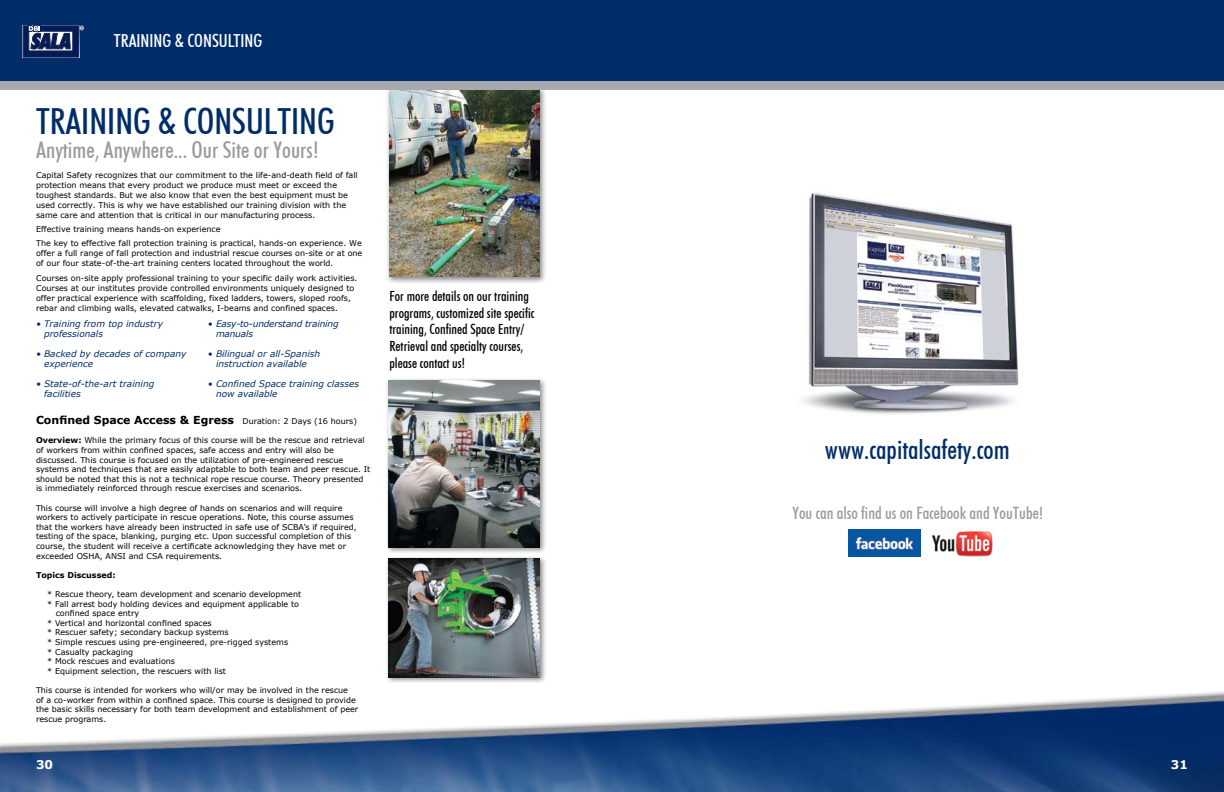
<style>
.page{position:relative;width:1224px;height:792px;background:#fff}
.page>*{position:absolute;margin:0;border:0;box-sizing:border-box;transform-origin:0 0}
.t1{font:500 condensed 36px "Futura BT";color:#002d6a}
.t2{font:500 condensed 26.6px "Futura BT";color:#002d6a}
.t3{font:500 condensed 23px "Futura BT";color:#999b9e}
.t4{font:500 condensed 18px "Futura BT";color:#fff}
.t5{font:500 condensed 17px "Futura BT";color:#999b9e}
.t6{font:500 condensed 14px/16.8px "Futura BT";color:#000}
.t7{font:700 12px "Verdana";color:#fff}
.t8{font:700 11px "Verdana";color:#000}
.t9{font:italic 9px/10px "Verdana";color:#002d6a}
.t10{font:italic 9px/10px "Verdana";letter-spacing:-.02em;color:#002d6a}
.t11{font:8px/9.6px "Verdana";color:#000}
.t12{font:700 8px "Verdana";color:#000}
.s1{font-weight:400;font-size:8px}
.s2{font-weight:700}
</style>
<div class="page">
<div style="left:386px;top:85px;width:165px;height:232px;background:#000;opacity:.48"></div>
<img style="left:389px;top:90px;width:150px;height:187px">
<div style="left:0;top:0;width:1224px;height:83px;background:#002d6a"></div>
<div style="left:0;top:81px;width:1224px;height:9px;background:#a7a9ac"></div>
<svg style="left:22px;top:25px;width:62px;height:33px;background:#374a78"></svg>
<img style="left:932px;top:531px;width:61px;height:26px">
<img style="left:848px;top:530px;width:72px;height:27px">
<img style="left:803px;top:193px;width:216px;height:221px">
<div style="left:385px;top:377px;width:166px;height:181px;background:#000;opacity:.45"></div>
<img style="left:389px;top:380px;width:151px;height:168px">
<div style="left:385px;top:555px;width:166px;height:160px;background:#000;opacity:.48"></div>
<img style="left:389px;top:558px;width:151px;height:119px">
<div style="left:0;top:688px;width:1224px;height:104px;background:#fff"></div>
<img style="left:0;top:696px;width:1224px;height:96px">
<h3 class="t4" style="left:114px;top:29px;width:15px">Training</h3>
<h3 class="t4" style="left:175px;top:29px;width:28px">&amp; Consulting</h3>
<h1 class="t1" style="left:36px;top:99px;width:300px">TRAINING &amp; CONSULTING</h1>
<h3 class="t3" style="left:36px;top:136px;width:284px">Anytime, Anywhere... Our Site or Yours!</h3>
<p class="t11" style="left:36px;top:170px;width:323px;line-height:10px">Capital Safety recognizes that our commitment to the life-and-death field of fall protection means that every product we produce must meet or exceed the toughest standards. But we also know that even the best equipment must be used correctly. This is why we have established our training division with the same care and attention that is critical in our manufacturing process.</p>
<p class="t11" style="left:36px;top:222px;width:327px;line-height:14px">Effective training means hands-on experience<br>The key to effective fall protection training is practical, hands-on experience. We</p>
<p class="t11" style="left:36px;top:248px;width:328px;line-height:10px">offer a full range of fall protection and industrial rescue courses on-site or at one of our four state-of-the-art training centers located throughout the world.</p>
<p class="t11" style="left:36px;top:273px;width:323px;line-height:10px">Courses on-site apply professional training to your specific daily work activities.<br>Courses at our institutes provide controlled environments uniquely designed to offer practical experience with scaffolding, fixed ladders, towers, sloped roofs, rebar and climbing walls, elevated catwalks, I-beams and confined spaces.</p>
<p class="t9" style="left:44px;top:319px;width:120px;text-indent:-8px">• Training from top industry professionals</p>
<p class="t9" style="left:44px;top:349px;width:144px;text-indent:-8px">• Backed by decades of company experience</p>
<p class="t9" style="left:44px;top:379px;width:112px;text-indent:-8px">• State-of-the-art training facilities</p>
<p class="t10" style="left:216px;top:319px;width:124px;text-indent:-8px">• Easy-to-understand training manuals</p>
<p class="t9" style="left:208px;top:349px;width:114px;text-align:center">• Bilingual or all-Spanish instruction available</p>
<p class="t9" style="left:216px;top:379px;width:145px;text-indent:-8px">• Confined Space training classes now available</p>
<h3 class="t6" style="left:389px;top:287px;width:147px">For more details on our training programs, customized site specific training, Confined Space Entry/<br>Retrieval and specialty courses, please contact us!</h3>
<h3 class="t8" style="left:36px;top:413px;width:323px">Confined Space Access &amp; Egress <span class="s1">Duration: 2 Days (16 hours)</span></h3>
<p class="t11" style="left:36px;top:436px;width:336px"><span class="s2">Overview:</span> While the primary focus of this course will be the rescue and retrieval of workers from within confined spaces, safe access and entry will also be discussed. This course is focused on the utilization of pre-engineered rescue systems and techniques that are easily adaptable to both team and peer rescue. It should be noted that this is not a technical rope rescue course. Theory presented is immediately reinforced through rescue exercises and scenarios.</p>
<p class="t11" style="left:36px;top:503px;width:322px">This course will involve a high degree of hands on scenarios and will require workers to actively participate in rescue operations. Note, this course assumes that the workers have already been instructed in safe use of SCBA’s if required, testing of the space, blanking, purging etc. Upon successful completion of this course, the student will receive a certificate acknowledging they have met or exceeded OSHA, ANSI and CSA requirements.</p>
<p class="t12" style="left:36px;top:570px;width:81px">Topics Discussed:</p>
<p class="t11" style="left:47px;top:589px;width:255px">* Rescue theory, team development and scenario development</p>
<p class="t11" style="left:47px;top:599px;width:253px">* Fall arrest body holding devices and equipment applicable to</p>
<p class="t11" style="left:56px;top:609px;width:85px">confined space entry</p>
<p class="t11" style="left:47px;top:618px;width:166px">* Vertical and horizontal confined spaces</p>
<p class="t11" style="left:47px;top:628px;width:183px">* Rescuer safety; secondary backup systems</p>
<p class="t11" style="left:47px;top:637px;width:242px">* Simple rescues using pre-engineered, pre-rigged systems</p>
<p class="t11" style="left:47px;top:647px;width:87px">* Casualty packaging</p>
<p class="t11" style="left:47px;top:657px;width:129px">* Mock rescues and evaluations</p>
<p class="t11" style="left:47px;top:666px;width:180px">* Equipment selection, the rescuers with list</p>
<p class="t11" style="left:36px;top:685px;width:324px">This course is intended for workers who will/or may be involved in the rescue<br>of a co-worker from within a confined space. This course is designed to provide the basic skills necessary for both team development and establishment of peer rescue programs.</p>
<h3 class="t7" style="left:36px;top:757px;width:19px">30</h3>
<h3 class="t7" style="left:1171px;top:757px;width:19px">31</h3>
<h2 class="t2" style="left:825px;top:434px;width:186px">www.capitalsafety.com</h2>
<h3 class="t5" style="left:793px;top:503px;width:252px">You can also find us on Facebook and YouTube!</h3>
</div>
